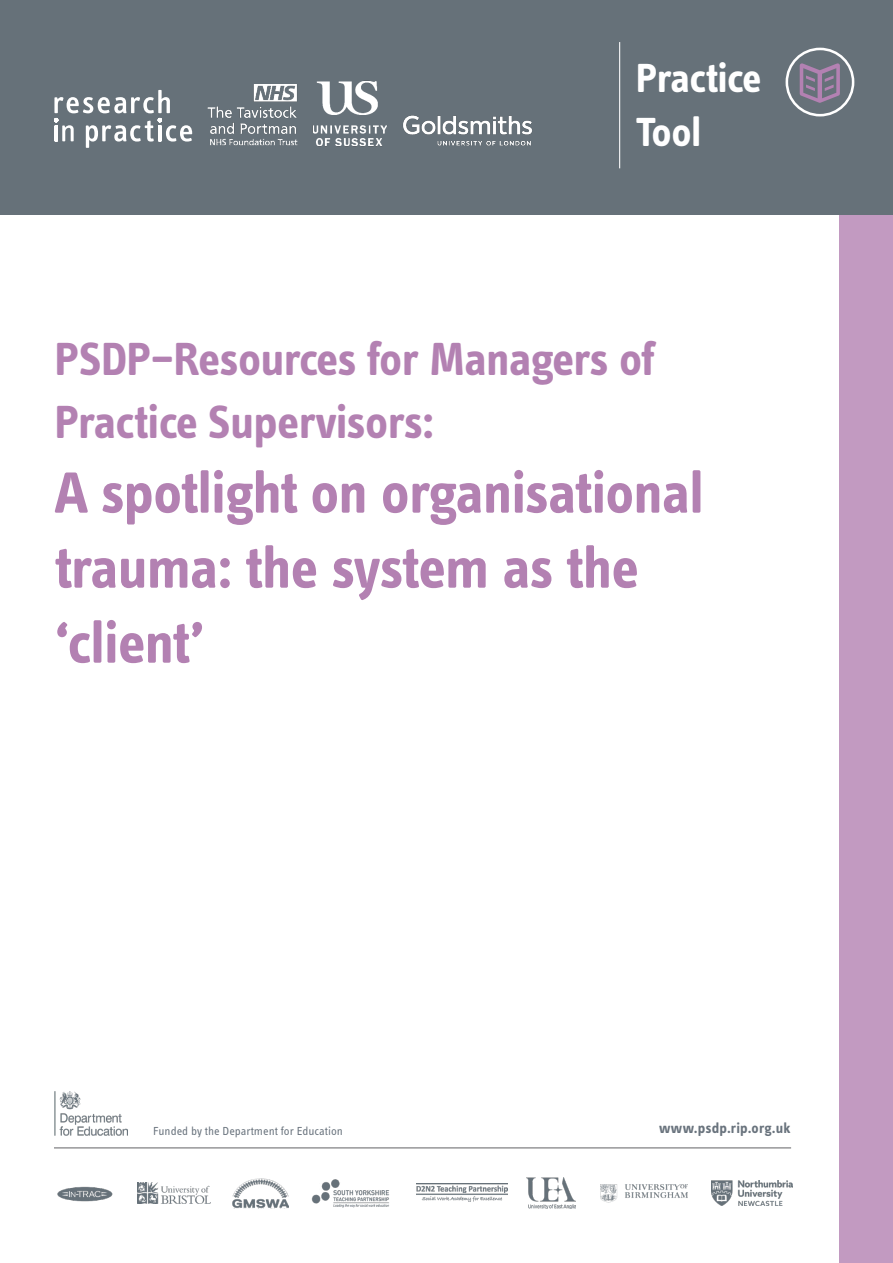
<style>
.page{position:relative;width:893px;height:1263px;background:#fff}
.page>*{position:absolute;margin:0;border:0;box-sizing:border-box;transform-origin:0 0}
.KB_Main_Heading{font:700 60px/75px "Info Text Pro";letter-spacing:-.02em;color:#b381b2}
.KB_Main_Heading-2{font:700 48px "Info Text Pro";letter-spacing:-.02em;color:#b381b2}
.t1{font:700 42px/54px "Info Text Pro";letter-spacing:-.015em;color:#fff}
.t2{font:700 15px "Info Text Pro";letter-spacing:.01em;color:#69737d}
.t3{font:12px "Info Text Pro";color:#69737d}
</style>
<div class="page">
<div style="left:839px;top:198px;width:54px;height:1065px;background:#c29ac1"></div>
<hr style="left:54px;top:1147px;width:737px;height:1px;background:#636366">
<img style="left:54px;top:1092px;width:74px;height:43px">
<img style="left:600px;top:1184px;width:87px;height:18px">
<img style="left:416px;top:1184px;width:92px;height:18px">
<img style="left:233px;top:1178px;width:56px;height:30px">
<img style="left:57px;top:1186px;width:56px;height:16px">
<img style="left:711px;top:1181px;width:81px;height:24px">
<img style="left:311px;top:1179px;width:78px;height:28px">
<img style="left:527px;top:1178px;width:48px;height:30px">
<img style="left:138px;top:1182px;width:72px;height:21px">
<div style="left:0;top:0;width:893px;height:215px;background:#667179"></div>
<hr style="left:619px;top:42px;width:1px;height:126px;background:#fff">
<svg style="left:54px;top:90px;width:138px;height:58px"></svg>
<img style="left:207px;top:84px;width:91px;height:62px">
<img style="left:313px;top:81px;width:74px;height:66px">
<img style="left:403px;top:115px;width:129px;height:31px">
<div style="left:786px;top:48px;width:68px;height:68px;border:3px solid #fff;border-radius:50%"></div>
<svg style="left:800px;top:63px;width:40px;height:40px"></svg>
<p class="t1" style="left:636px;top:51px;width:127px">Practice<br>Tool</p>
<p class="KB_Main_Heading-2" style="left:54px;top:330px;width:602px">PSDP–Resources for Managers of</p>
<p class="KB_Main_Heading-2" style="left:54px;top:393px;width:382px">Practice Supervisors:</p>
<p class="KB_Main_Heading" style="left:54px;top:454px;width:651px">A spotlight on organisational trauma: the system as the ‘client’</p>
<p class="t3" style="left:153px;top:1123px;width:191px">Funded by the Department for Education</p>
<p class="t2" style="left:659px;top:1118px;width:133px">www.psdp.rip.org.uk</p>
</div>
